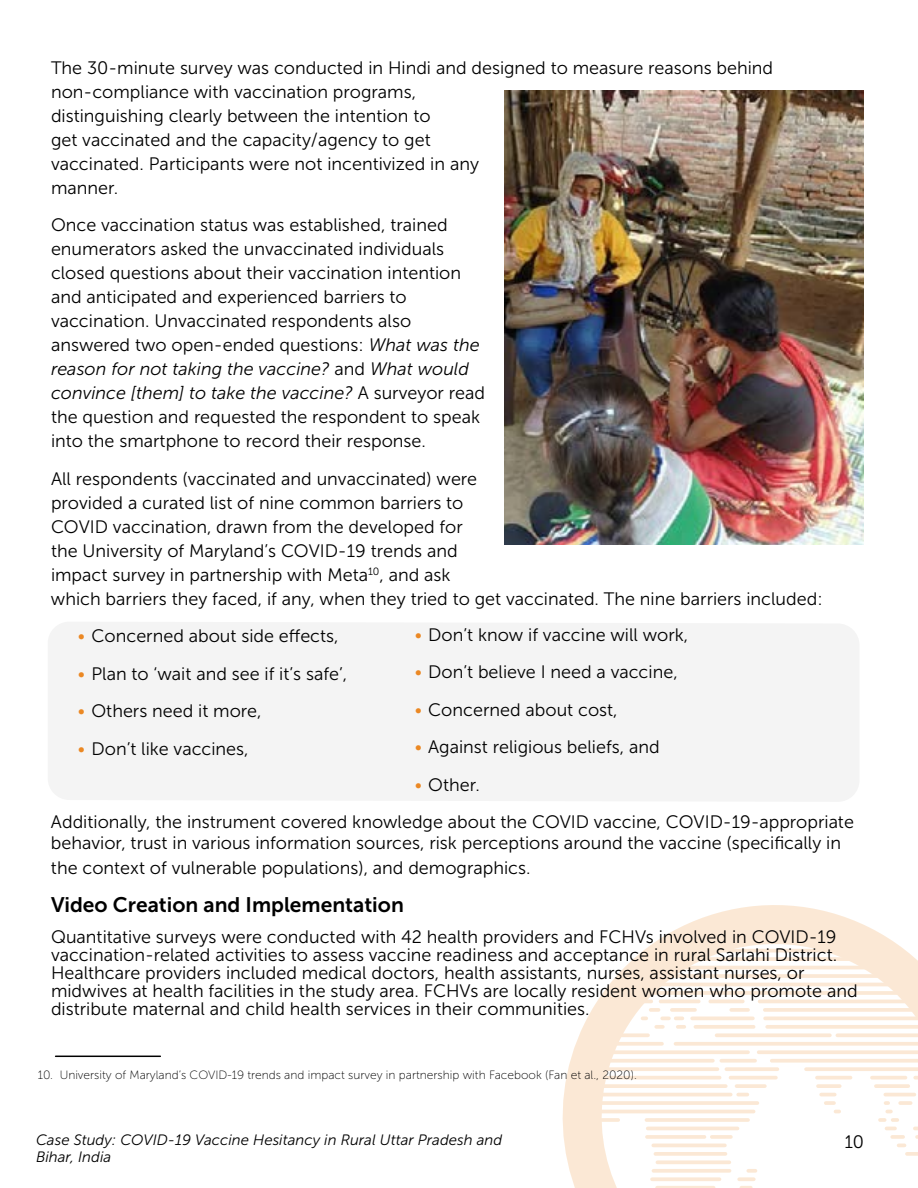
<style>
.page{position:relative;width:918px;height:1188px;background:#fff}
.page>*{position:absolute;margin:0;border:0;box-sizing:border-box;transform-origin:0 0}
.t1{font:21px "Museo Sans 700";color:#000}
.t2{font:18px/24px "Museo Sans 300";color:#000}
.t3{font:18px "Museo Slab 300";color:#000}
.t4{font:italic 15px "Museo Sans 300";color:#000}
.t5{font:12px "Museo Sans 100";color:#000}
.s1{font-style:italic}
.s2{font-family:"Museo Slab 300";color:#eb8823}
</style>
<div class="page">
<svg style="left:563px;top:905px;width:355px;height:283px"></svg>
<div style="left:48px;top:622px;width:811px;height:179px;background:#f4f4f4"></div>
<hr style="left:56px;top:1056px;width:104px;height:1px;background:#000">
<img style="left:504px;top:91px;width:360px;height:453px">
<p class="t2" style="left:51px;top:56px;width:724px">The 30-minute survey was conducted in Hindi and designed to measure reasons behind non-compliance with vaccination programs,<br>distinguishing clearly between the intention to<br>get vaccinated and the capacity/agency to get<br>vaccinated. Participants were not incentivized in any<br>manner.</p>
<p class="t2" style="left:51px;top:213px;width:435px">Once vaccination status was established, trained enumerators asked the unvaccinated individuals closed questions about their vaccination intention and anticipated and experienced barriers to vaccination. Unvaccinated respondents also answered two open-ended questions: <span class="s1">What was the reason for not taking the vaccine?</span> and <span class="s1">What would convince [them] to take the vaccine?</span> A surveyor read the question and requested the respondent to speak into the smartphone to record their response.</p>
<p class="t2" style="left:51px;top:467px;width:773px">All respondents (vaccinated and unvaccinated) were<br>provided a curated list of nine common barriers to<br>COVID vaccination, drawn from the developed for<br>the University of Maryland’s COVID-19 trends and<br>impact survey in partnership with Meta<sup>10</sup>, and ask<br>which barriers they faced, if any, when they tried to get vaccinated. The nine barriers included:</p>
<p class="t2" style="left:78px;top:624px;width:262px"><span class="s2">•</span> Concerned about side effects,</p>
<p class="t2" style="left:78px;top:662px;width:271px"><span class="s2">•</span> Plan to ‘wait and see if it’s safe’,</p>
<p class="t2" style="left:78px;top:699px;width:185px"><span class="s2">•</span> Others need it more,</p>
<p class="t2" style="left:78px;top:737px;width:172px"><span class="s2">•</span> Don’t like vaccines,</p>
<p class="t2" style="left:415px;top:623px;width:275px"><span class="s2">•</span> Don’t know if vaccine will work,</p>
<p class="t2" style="left:415px;top:660px;width:265px"><span class="s2">•</span> Don’t believe I need a vaccine,</p>
<p class="t2" style="left:415px;top:698px;width:204px"><span class="s2">•</span> Concerned about cost,</p>
<p class="t2" style="left:415px;top:735px;width:246px"><span class="s2">•</span> Against religious beliefs, and</p>
<p class="t2" style="left:415px;top:773px;width:67px"><span class="s2">•</span> Other.</p>
<p class="t2" style="left:51px;top:811px;width:804px;line-height:21.6px">Additionally, the instrument covered knowledge about the COVID vaccine, COVID-19-appropriate behavior, trust in various information sources, risk perceptions around the vaccine (specifically in</p>
<p class="t2" style="left:51px;top:856px;width:481px">the context of vulnerable populations), and demographics.</p>
<p class="t1" style="left:51px;top:893px;width:354px">Video Creation and Implementation</p>
<p class="t2" style="left:51px;top:928px;width:808px;line-height:18px">Quantitative surveys were conducted with 42 health providers and FCHVs involved in COVID-19 vaccination-related activities to assess vaccine readiness and acceptance in rural Sarlahi District.<br>Healthcare providers included medical doctors, health assistants, nurses, assistant nurses, or midwives at health facilities in the study area. FCHVs are locally resident women who promote and distribute maternal and child health services in their communities.</p>
<p class="t5" style="left:38px;top:1069px;width:601px">10. University of Maryland’s COVID-19 trends and impact survey in partnership with Facebook (Fan et al., 2020).</p>
<p class="t4" style="left:36px;top:1132px;width:468px">Case Study: COVID-19 Vaccine Hesitancy in Rural Uttar Pradesh and</p>
<p class="t3" style="left:845px;top:1131px;width:21px">10</p>
<p class="t4" style="left:36px;top:1149px;width:77px">Bihar, India</p>
</div>
